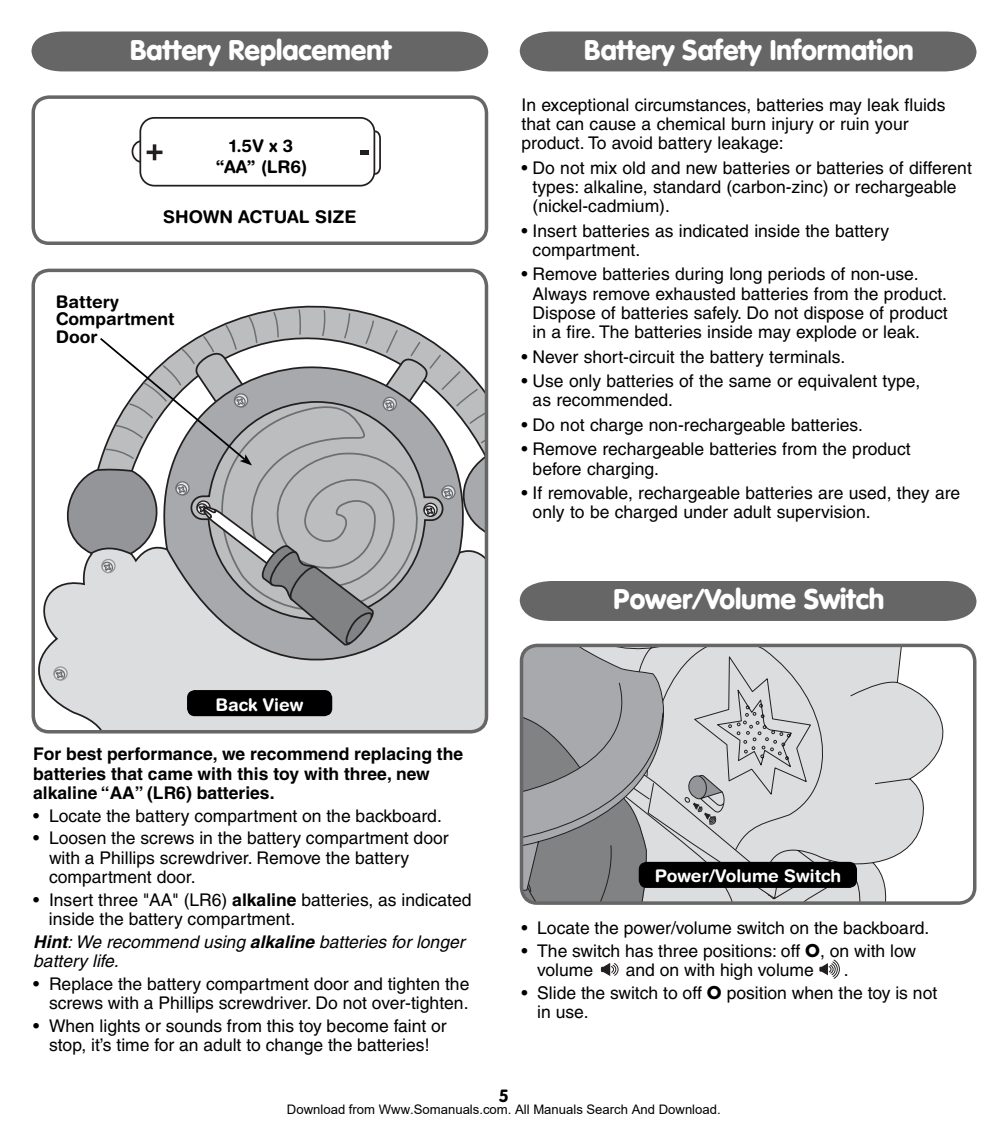
<style>
.page{position:relative;width:1008px;height:1134px;background:#fff}
.page>*{position:absolute;margin:0;border:0;box-sizing:border-box;transform-origin:0 0}
.t1{font:900 28px "VAG Rounded";color:#fff}
.t2{font:17.5px/19.2px "Helvetica";color:#000}
.t3{font:700 17.5px/19.2px "Helvetica";color:#000}
.t4{font:italic 17.5px/19.2px "Helvetica";color:#000}
.t5{font:700 17.5px/17.5px "Helvetica Rounded";color:#000}
.t6{font:700 17.5px "Helvetica Rounded";color:#fff}
.t7{font:700 17.5px "VAG Rounded";color:#000}
.t8{font:13.12px "Arial";color:#000}
.s1{font-weight:700}
.s2{font-family:"Avant Garde";font-weight:700}
</style>
<div class="page">
<svg style="left:37px;top:541px;width:446px;height:188px;background:#d8d9da"></svg>
<svg style="left:375px;top:460px;width:62px;height:165px;background:#abadaf"></svg>
<svg style="left:424px;top:503px;width:13px;height:14px"></svg>
<svg style="left:426px;top:507px;width:7px;height:8px"></svg>
<div style="left:424px;top:505px;width:11px;height:12px;border:1px solid #231f20;border-radius:50%"></div>
<div style="left:423px;top:502px;width:15px;height:15px;border:1px solid #231f20;border-radius:50%"></div>
<div style="left:441px;top:485px;width:15px;height:15px;border:1px solid #6c6e70;border-radius:50%"></div>
<svg style="left:54px;top:667px;width:13px;height:13px"></svg>
<svg style="left:55px;top:671px;width:9px;height:8px"></svg>
<div style="left:54px;top:669px;width:12px;height:11px;border:1px solid #6c6e70;border-radius:50%"></div>
<div style="left:53px;top:666px;width:15px;height:15px;border:1px solid #95979a;border-radius:50%"></div>
<svg style="left:443px;top:460px;width:40px;height:81px"></svg>
<svg style="left:199px;top:308px;width:284px;height:152px"></svg>
<div style="left:32px;top:269px;width:456px;height:465px;border:4px solid #666;border-radius:16px"></div>
<div style="left:187px;top:690px;width:145px;height:26px;background:#000;border-radius:8px"></div>
<svg style="left:54px;top:336px;width:321px;height:311px"></svg>
<div style="left:132px;top:140px;width:20px;height:23px;border:2px solid #231f20;border-radius:50%"></div>
<div style="left:139px;top:117px;width:236px;height:70px;background:#fff;border:2px solid #231f20;border-radius:14px"></div>
<svg style="left:147px;top:144px;width:15px;height:16px"></svg>
<svg style="left:360px;top:130px;width:21px;height:46px"></svg>
<div style="left:32px;top:95px;width:456px;height:150px;border:4px solid #666;border-radius:16px"></div>
<div style="left:32px;top:32px;width:456px;height:39px;background:#666"></div>
<div style="left:520px;top:32px;width:456px;height:39px;background:#666"></div>
<svg style="left:966px;top:645px;width:8px;height:6px"></svg>
<svg style="left:743px;top:649px;width:201px;height:250px"></svg>
<svg style="left:668px;top:649px;width:75px;height:251px;background:#d3d4d5"></svg>
<svg style="left:522px;top:645px;width:146px;height:255px;background:#9e9fa2"></svg>
<svg style="left:684px;top:774px;width:43px;height:51px;background:#b2b3b4"></svg>
<div style="left:520px;top:644px;width:456px;height:261px;border:4px solid #666;border-radius:16px"></div>
<svg style="left:601px;top:963px;width:18px;height:13px"></svg>
<svg style="left:819px;top:959px;width:21px;height:20px"></svg>
<div style="left:639px;top:862px;width:218px;height:26px;background:#000;border-radius:8px"></div>
<div style="left:520px;top:581px;width:456px;height:40px;background:#666"></div>
<h1 class="t1" style="left:130px;top:38px;width:263px">Battery Replacement</h1>
<h1 class="t1" style="left:584px;top:38px;width:331px">Battery Safety Information</h1>
<p class="t5" style="left:216px;top:137px;width:93px;line-height:21px;text-align:center">1.5V x 3 “AA” (LR6)</p>
<p class="t5" style="left:163px;top:210px;width:195px">SHOWN ACTUAL SIZE</p>
<p class="t5" style="left:56px;top:294px;width:120px">Battery<br>Compartment<br>Door</p>
<p class="t6" style="left:215px;top:698px;width:90px">Back View</p>
<p class="t3" style="left:33px;top:746px;width:431px">For best performance, we recommend replacing the batteries that came with this toy with three, new alkaline “AA” (LR6) batteries.</p>
<p class="t2" style="left:33px;top:807px;width:410px">• Locate the battery compartment on the backboard.</p>
<p class="t2" style="left:49px;top:830px;width:401px;text-indent:-16px">• Loosen the screws in the battery compartment door with a Phillips screwdriver. Remove the battery compartment door.</p>
<p class="t2" style="left:49px;top:891px;width:424px;text-indent:-16px">• Insert three "AA" (LR6) <span class="s1">alkaline</span> batteries, as indicated inside the battery compartment.</p>
<p class="t4" style="left:33px;top:933px;width:433px"><span class="s1">Hint</span>: We recommend using <span class="s1">alkaline</span> batteries for longer battery life.</p>
<p class="t2" style="left:33px;top:975px;width:438px;text-align:right">• Replace the battery compartment door and tighten the screws with a Phillips screwdriver. Do not over-tighten.</p>
<p class="t2" style="left:33px;top:1017px;width:415px;text-align:center">• When lights or sounds from this toy become faint or stop, it’s time for an adult to change the batteries!</p>
<p class="t2" style="left:522px;top:97px;width:425px">In exceptional circumstances, batteries may leak fluids that can cause a chemical burn injury or ruin your product. To avoid battery leakage:</p>
<p class="t2" style="left:533px;top:160px;width:441px;text-indent:-11px">• Do not mix old and new batteries or batteries of different types: alkaline, standard (carbon-zinc) or rechargeable (nickel-cadmium).</p>
<p class="t2" style="left:533px;top:223px;width:358px;text-indent:-11px">• Insert batteries as indicated inside the battery compartment.</p>
<p class="t2" style="left:533px;top:266px;width:417px;text-indent:-11px">• Remove batteries during long periods of non-use.<br>Always remove exhausted batteries from the product.<br>Dispose of batteries safely. Do not dispose of product in a fire. The batteries inside may explode or leak.</p>
<p class="t2" style="left:522px;top:349px;width:325px">• Never short-circuit the battery terminals.</p>
<p class="t2" style="left:533px;top:373px;width:389px;text-indent:-11px">• Use only batteries of the same or equivalent type, as recommended.</p>
<p class="t2" style="left:522px;top:417px;width:343px">• Do not charge non-rechargeable batteries.</p>
<p class="t2" style="left:533px;top:441px;width:380px;text-indent:-11px">• Remove rechargeable batteries from the product before charging.</p>
<p class="t2" style="left:533px;top:485px;width:429px;text-indent:-11px">• If removable, rechargeable batteries are used, they are only to be charged under adult supervision.</p>
<h1 class="t1" style="left:614px;top:588px;width:272px">Power/Volume Switch</h1>
<p class="t6" style="left:655px;top:869px;width:188px">Power/Volume Switch</p>
<p class="t2" style="left:522px;top:920px;width:409px">• Locate the power/volume switch on the backboard.</p>
<p class="t2" style="left:537px;top:943px;width:380px;text-indent:-16px">• The switch has three positions: off <span class="s2">O</span>, on with low volume</p>
<p class="t2" style="left:626px;top:962px;width:190px">and on with high volume</p>
<p class="t2" style="left:844px;top:962px;width:6px">.</p>
<p class="t2" style="left:537px;top:985px;width:402px;text-indent:-16px">• Slide the switch to off <span class="s2">O</span> position when the toy is not in use.</p>
<p class="t7" style="left:499px;top:1089px;width:12px">5</p>
<p class="t8" style="left:287px;top:1102px;width:435px">Download from Www.Somanuals.com. All Manuals Search And Download.</p>
</div>
